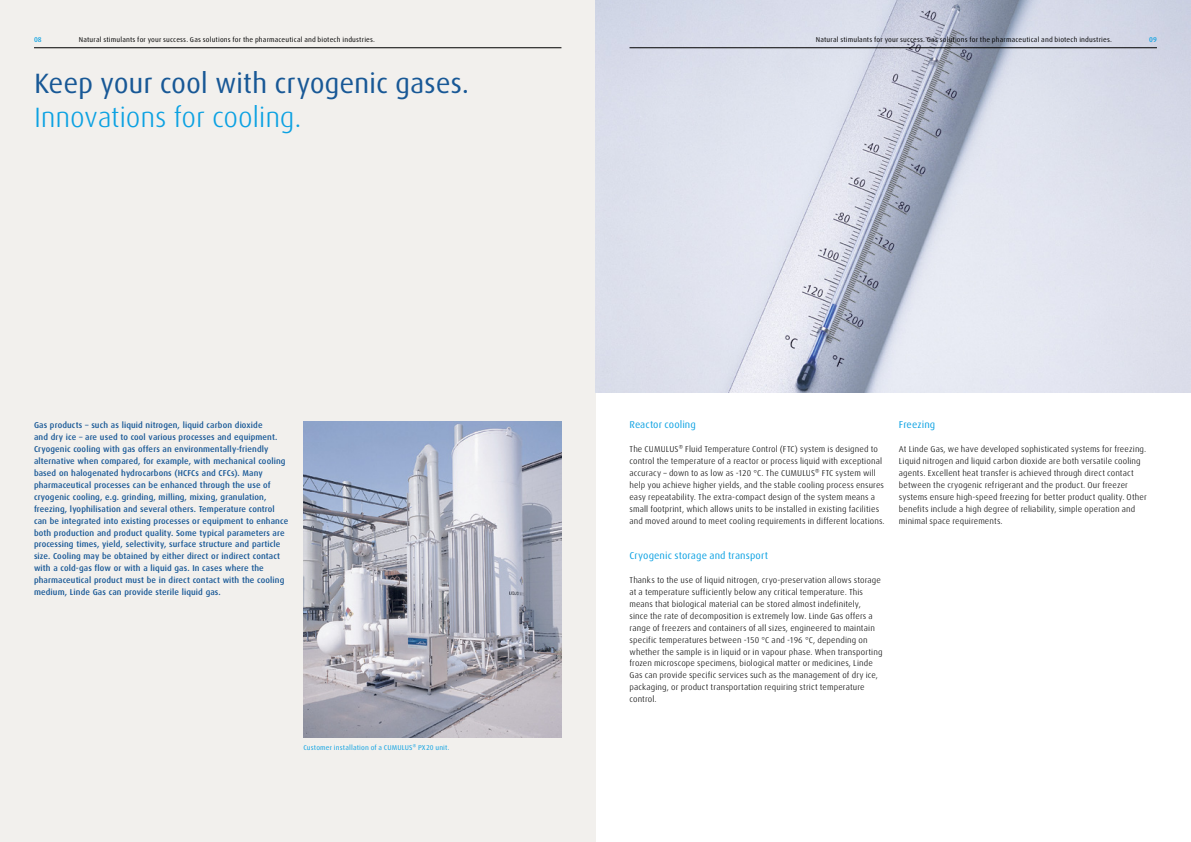
<style>
.page{position:relative;width:1191px;height:842px;background:#fff}
.page>*{position:absolute;margin:0;border:0;box-sizing:border-box;transform-origin:0 0}
.t1{font:28px "Linde Dax Global";letter-spacing:-.01em;color:#185896}
.t2{font:300 28px "Linde Dax Global";letter-spacing:-.01em;color:#0ba1e2}
.t3{font:10px "Linde Dax Global";letter-spacing:.005em;color:#0ba1e2}
.t4{font:300 8.5px/11.9px "Linde Dax Global";letter-spacing:.01em;color:#000}
.t5{font:500 8.5px/11.9px "Linde Dax Global";letter-spacing:.015em;color:#185896}
.t6{font:7px "Linde Dax Global";letter-spacing:.02em;color:#000}
.t7{font:7px "Linde Dax Global";letter-spacing:.02em;color:#0ba1e2}
.t8{font:500 7px "Linde Dax Global";color:#0ba1e2}
</style>
<div class="page">
<div style="left:0;top:0;width:595px;height:842px;background:#f2f0ed"></div>
<img style="left:303px;top:421px;width:258px;height:317px">
<img style="left:595px;top:0;width:596px;height:393px">
<hr style="left:629px;top:48px;width:528px;height:1px;background:#000">
<hr style="left:34px;top:48px;width:527px;height:1px;background:#000">
<p class="t6" style="left:79px;top:35px;width:298px">Natural stimulants for your success. Gas solutions for the pharmaceutical and biotech industries.</p>
<p class="t6" style="left:816px;top:35px;width:298px">Natural stimulants for your success. Gas solutions for the pharmaceutical and biotech industries.</p>
<p class="t8" style="left:34px;top:35px;width:9px">08</p>
<p class="t8" style="left:1149px;top:35px;width:9px">09</p>
<h1 class="t1" style="left:34px;top:67px;width:437px">Keep your cool with cryogenic gases.</h1>
<h1 class="t2" style="left:34px;top:101px;width:269px">Innovations for cooling.</h1>
<p class="t5" style="left:34px;top:420px;width:256px">Gas products – such as liquid nitrogen, liquid carbon dioxide<br>and dry ice – are used to cool various processes and equipment.<br>Cryogenic cooling with gas offers an environmentally-friendly alternative when compared, for example, with mechanical cooling based on halogenated hydrocarbons (HCFCs and CFCs). Many pharmaceutical processes can be enhanced through the use of cryogenic cooling, e.g. grinding, milling, mixing, granulation, freezing, lyophilisation and several others. Temperature control can be integrated into existing processes or equipment to enhance both production and product quality. Some typical parameters are processing times, yield, selectivity, surface structure and particle size. Cooling may be obtained by either direct or indirect contact with a cold-gas flow or with a liquid gas. In cases where the pharmaceutical product must be in direct contact with the cooling medium, Linde Gas can provide sterile liquid gas.</p>
<p class="t7" style="left:303px;top:743px;width:148px">Customer installation of a CUMULUS® PX20 unit.</p>
<p class="t3" style="left:629px;top:419px;width:68px">Reactor cooling</p>
<p class="t4" style="left:629px;top:443px;width:257px">The CUMULUS® Fluid Temperature Control (FTC) system is designed to control the temperature of a reactor or process liquid with exceptional accuracy – down to as low as -120 °C. The CUMULUS® FTC system will help you achieve higher yields, and the stable cooling process ensures easy repeatability. The extra-compact design of the system means a small footprint, which allows units to be installed in existing facilities and moved around to meet cooling requirements in different locations.</p>
<p class="t3" style="left:629px;top:550px;width:140px">Cryogenic storage and transport</p>
<p class="t4" style="left:629px;top:574px;width:254px">Thanks to the use of liquid nitrogen, cryo-preservation allows storage at a temperature sufficiently below any critical temperature. This means that biological material can be stored almost indefinitely,<br>since the rate of decomposition is extremely low. Linde Gas offers a range of freezers and containers of all sizes, engineered to maintain specific temperatures between -150 °C and -196 °C, depending on whether the sample is in liquid or in vapour phase. When transporting frozen microscope specimens, biological matter or medicines, Linde Gas can provide specific services such as the management of dry ice, packaging, or product transportation requiring strict temperature control.</p>
<p class="t3" style="left:899px;top:419px;width:38px">Freezing</p>
<p class="t4" style="left:899px;top:443px;width:249px">At Linde Gas, we have developed sophisticated systems for freezing.<br>Liquid nitrogen and liquid carbon dioxide are both versatile cooling agents. Excellent heat transfer is achieved through direct contact between the cryogenic refrigerant and the product. Our freezer systems ensure high-speed freezing for better product quality. Other benefits include a high degree of reliability, simple operation and minimal space requirements.</p>
</div>
